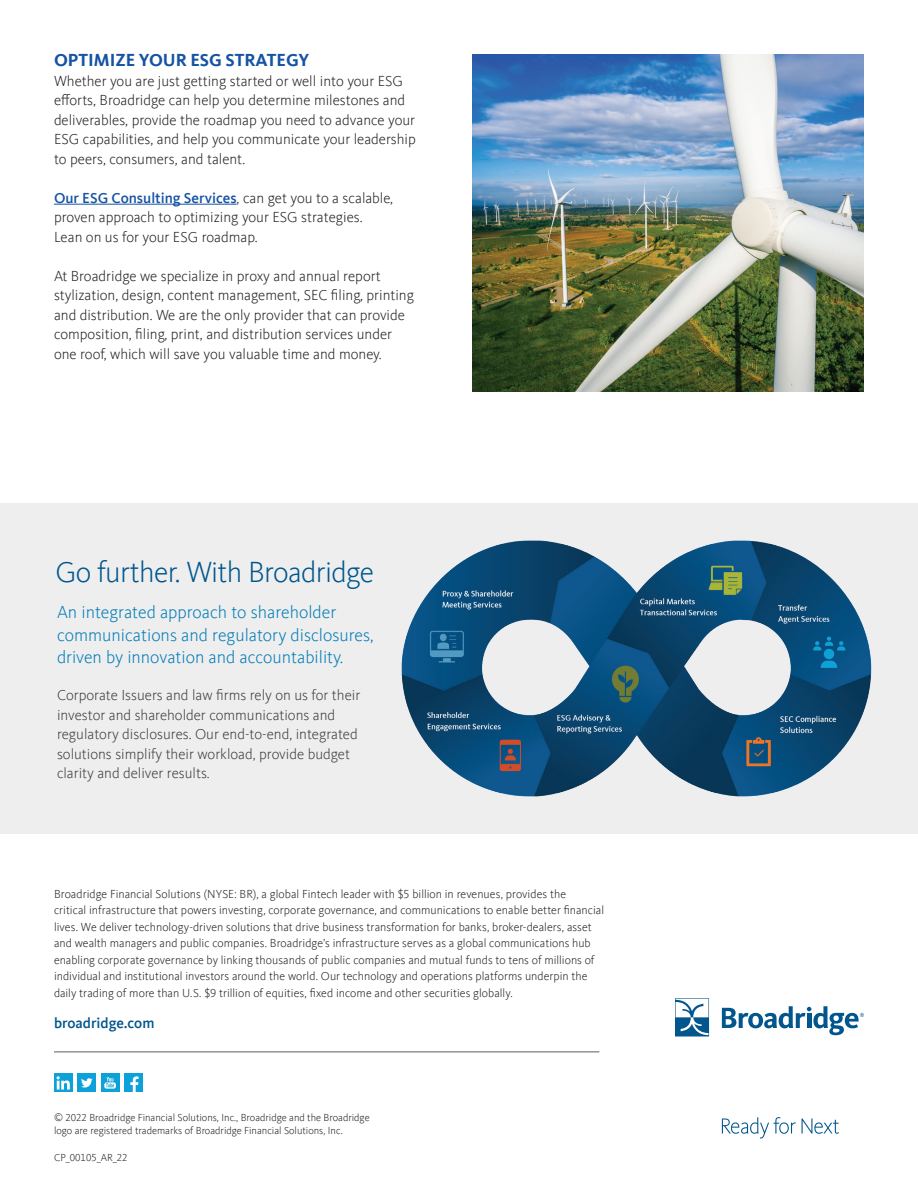
<style>
.page{position:relative;width:918px;height:1188px;background:#fff}
.page>*{position:absolute;margin:0;border:0;box-sizing:border-box;transform-origin:0 0}
.t1{font:300 30px "Kievit Offc";letter-spacing:-.02em;color:#00568d}
.t2{font:300 18px/22.5px "Kievit Offc";color:#007bb6}
.t3{font:700 18px "Kievit Offc";color:#1553a4}
.t4{font:300 15px/19.5px "Kievit Offc";color:#231f20}
.t5{font:300 15px/19.5px "Kievit Offc";color:#3c3c3c}
.t6{font:500 15px "Kievit Offc";color:#00568d}
.t7{font:300 12px/16.5px "Kievit Offc";color:#231f20}
.t8{font:300 10.5px/13.5px "Kievit Offc";color:#231f20}
.s1{font-weight:500;color:#1553a4}
</style>
<div class="page">
<svg style="left:722px;top:1006px;width:142px;height:29px"></svg>
<svg style="left:675px;top:998px;width:34px;height:38px"></svg>
<svg style="left:722px;top:1117px;width:74px;height:21px"></svg>
<svg style="left:802px;top:1119px;width:37px;height:15px"></svg>
<hr style="left:54px;top:1052px;width:545px;height:1px;background:#5b5f5d">
<div style="left:78px;top:1074px;width:18px;height:18px;background:#0ca2d9"></div>
<svg style="left:81px;top:1078px;width:12px;height:10px"></svg>
<div style="left:101px;top:1074px;width:18px;height:18px;background:#0ca2d9"></div>
<svg style="left:104px;top:1077px;width:12px;height:12px"></svg>
<div style="left:54px;top:1074px;width:19px;height:18px;background:#0ca2d9"></div>
<svg style="left:57px;top:1076px;width:13px;height:14px"></svg>
<div style="left:124px;top:1074px;width:19px;height:18px;background:#0ca2d9"></div>
<svg style="left:130px;top:1076px;width:9px;height:16px"></svg>
<div style="left:0;top:503px;width:918px;height:331px;background:#e9e9e9"></div>
<img style="left:401px;top:540px;width:471px;height:257px">
<hr style="left:54px;top:204px;width:183px;height:1px;background:#1553a4">
<img style="left:472px;top:54px;width:392px;height:337px">
<h2 class="t3" style="left:54px;top:50px;width:257px">OPTIMIZE YOUR ESG STRATEGY</h2>
<p class="t4" style="left:54px;top:71px;width:363px">Whether you are just getting started or well into your ESG efforts, Broadridge can help you determine milestones and deliverables, provide the roadmap you need to advance your ESG capabilities, and help you communicate your leadership to peers, consumers, and talent.</p>
<p class="t4" style="left:54px;top:188px;width:341px"><span class="s1">Our ESG Consulting Services</span>, can get you to a scalable, proven approach to optimizing your ESG strategies.<br>Lean on us for your ESG roadmap.</p>
<p class="t4" style="left:54px;top:266px;width:362px">At Broadridge we specialize in proxy and annual report stylization, design, content management, SEC filing, printing and distribution. We are the only provider that can provide composition, filing, print, and distribution services under one roof, which will save you valuable time and money.</p>
<h1 class="t1" style="left:56px;top:556px;width:320px">Go further. With Broadridge</h1>
<h2 class="t2" style="left:57px;top:601px;width:318px">An integrated approach to shareholder communications and regulatory disclosures, driven by innovation and accountability.</h2>
<p class="t5" style="left:57px;top:686px;width:305px">Corporate Issuers and law firms rely on us for their investor and shareholder communications and regulatory disclosures. Our end-to-end, integrated solutions simplify their workload, provide budget clarity and deliver results.</p>
<p class="t7" style="left:54px;top:886px;width:552px">Broadridge Financial Solutions (NYSE: BR), a global Fintech leader with $5 billion in revenues, provides the<br>critical infrastructure that powers investing, corporate governance, and communications to enable better financial lives. We deliver technology-driven solutions that drive business transformation for banks, broker-dealers, asset and wealth managers and public companies. Broadridge’s infrastructure serves as a global communications hub enabling corporate governance by linking thousands of public companies and mutual funds to tens of millions of individual and institutional investors around the world. Our technology and operations platforms underpin the daily trading of more than U.S. $9 trillion of equities, fixed income and other securities globally.</p>
<p class="t6" style="left:54px;top:1014px;width:102px">broadridge.com</p>
<p class="t8" style="left:54px;top:1110px;width:317px">© 2022 Broadridge Financial Solutions, Inc., Broadridge and the Broadridge logo are registered trademarks of Broadridge Financial Solutions, Inc.</p>
<p class="t8" style="left:54px;top:1151px;width:75px">CP_00105_AR_22</p>
</div>
